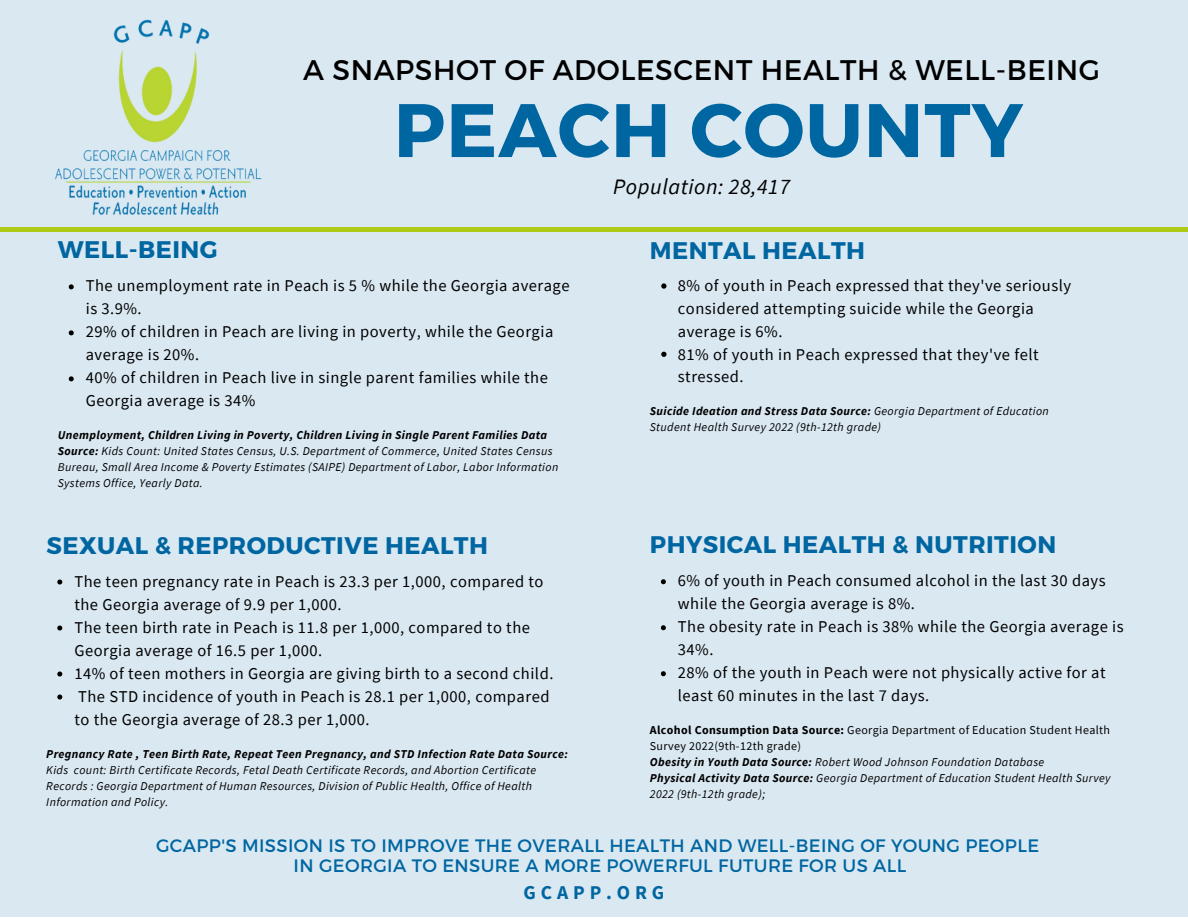
<style>
.page{position:relative;width:1188px;height:918px;background:#fff}
.page>*{position:absolute;margin:0;border:0;box-sizing:border-box;transform-origin:0 0}
.t1{font:700 75.6px "Montserrat";letter-spacing:.015em;color:#0066a1}
.t2{font:28.35px "Montserrat";letter-spacing:.02em;color:#000}
.t3{font:700 24px "Montserrat";letter-spacing:.02em;color:#0066a1}
.t4{font:italic 22.05px "Source Sans Pro";letter-spacing:.025em;color:#000}
.t5{font:700 19.5px "Source Sans Pro";letter-spacing:.25em;color:#0066a1}
.t6{font:18px/19.2px "Montserrat";letter-spacing:.02em;color:#0066a1;text-align:center}
.t7{font:16.5px/23px "Source Sans Pro";letter-spacing:.03em;color:#000}
.t8{font:italic 12px/16px "Source Sans Pro";letter-spacing:.03em;color:#000}
.t9{font:italic 700 12px "Source Sans Pro";letter-spacing:.03em;color:#000}
.s1{font-weight:700}
.s2{font-weight:700;font-style:normal}
.s3{font-style:normal}
</style>
<div class="page">
<div style="left:0;top:0;width:1188px;height:917px;background:#dae8f1"></div>
<img style="left:43px;top:19px;width:225px;height:213px">
<svg style="left:69px;top:284px;width:5px;height:5px"></svg>
<svg style="left:69px;top:330px;width:5px;height:5px"></svg>
<svg style="left:69px;top:376px;width:5px;height:5px"></svg>
<svg style="left:57px;top:580px;width:5px;height:5px"></svg>
<svg style="left:57px;top:626px;width:5px;height:5px"></svg>
<svg style="left:57px;top:672px;width:5px;height:5px"></svg>
<svg style="left:57px;top:695px;width:5px;height:5px"></svg>
<svg style="left:661px;top:283px;width:6px;height:6px"></svg>
<svg style="left:661px;top:352px;width:6px;height:5px"></svg>
<svg style="left:661px;top:579px;width:5px;height:5px"></svg>
<svg style="left:661px;top:625px;width:5px;height:5px"></svg>
<svg style="left:661px;top:671px;width:5px;height:5px"></svg>
<h2 class="t2" style="left:303px;top:51px;width:798px">A SNAPSHOT OF ADOLESCENT HEALTH &amp; WELL-BEING</h2>
<h1 class="t1" style="left:394px;top:81px;width:631px">PEACH COUNTY</h1>
<h3 class="t3" style="left:58px;top:234px;width:161px">WELL-BEING</h3>
<p class="t7" style="left:86px;top:274px;width:485px">The unemployment rate in Peach is 5 % while the Georgia average is 3.9%.<br>29% of children in Peach are living in poverty, while the Georgia average is 20%.<br>40% of children in Peach live in single parent families while the Georgia average is 34%</p>
<p class="t8" style="left:58px;top:427px;width:502px"><span class="s1">Unemployment, Children Living in Poverty, Children Living in Single Parent Families Data Source:</span> Kids Count: United States Census, U.S. Department of Commerce, United States Census Bureau, Small Area Income &amp; Poverty Estimates (SAIPE) Department of Labor, Labor Information Systems Office, Yearly Data.</p>
<h3 class="t4" style="left:613px;top:172px;width:178px">Population: 28,417</h3>
<h3 class="t3" style="left:650px;top:235px;width:217px">MENTAL HEALTH</h3>
<p class="t7" style="left:678px;top:274px;width:395px">8% of youth in Peach expressed that they've seriously considered attempting suicide while the Georgia average is 6%.<br>81% of youth in Peach expressed that they've felt stressed.</p>
<p class="t8" style="left:650px;top:402px;width:401px;line-height:16.6px"><span class="s1">Suicide Ideation and Stress Data Source:</span> Georgia Department of Education<br>Student Health Survey 2022 (9th-12th grade)</p>
<h3 class="t3" style="left:650px;top:529px;width:408px">PHYSICAL HEALTH &amp; NUTRITION</h3>
<p class="t7" style="left:678px;top:569px;width:447px">6% of youth in Peach consumed alcohol in the last 30 days while the Georgia average is 8%.<br>The obesity rate in Peach is 38% while the Georgia average is 34%.<br>28% of the youth in Peach were not physically active for at least 60 minutes in the last 7 days.</p>
<p class="t8" style="left:650px;top:722px;width:462px"><span class="s2">Alcohol Consumption Data Source:</span> <span class="s3">Georgia Department of Education Student Health Survey 2022(9th-12th grade)<br></span><span class="s1">Obesity in Youth Data Source:</span> Robert Wood Johnson Foundation Database<br><span class="s1">Physical Activity Data Source:</span> Georgia Department of Education Student Health Survey 2022 (9th-12th grade);</p>
<p class="t6" style="left:156px;top:836px;width:885px">GCAPP'S MISSION IS TO IMPROVE THE OVERALL HEALTH AND WELL-BEING OF YOUNG PEOPLE<br>IN GEORGIA TO ENSURE A MORE POWERFUL FUTURE FOR US ALL</p>
<h3 class="t3" style="left:46px;top:530px;width:443px">SEXUAL &amp; REPRODUCTIVE HEALTH</h3>
<p class="t7" style="left:74px;top:569px;width:481px">The teen pregnancy rate in Peach is 23.3 per 1,000, compared to the Georgia average of 9.9 per 1,000.<br>The teen birth rate in Peach is 11.8 per 1,000, compared to the Georgia average of 16.5 per 1,000.<br>14% of teen mothers in Georgia are giving birth to a second child.<br>The STD incidence of youth in Peach is 28.1 per 1,000, compared to the Georgia average of 28.3 per 1,000.</p>
<p class="t9" style="left:46px;top:746px;width:523px">Pregnancy Rate , Teen Birth Rate, Repeat Teen Pregnancy, and STD Infection Rate Data Source:</p>
<p class="t8" style="left:46px;top:761px;width:491px">Kids count: Birth Certificate Records, Fetal Death Certificate Records, and Abortion Certificate<br>Records : Georgia Department of Human Resources, Division of Public Health, Office of Health<br>Information and Policy.</p>
<p class="t5" style="left:524px;top:880px;width:142px">GCAPP.ORG</p>
</div>
